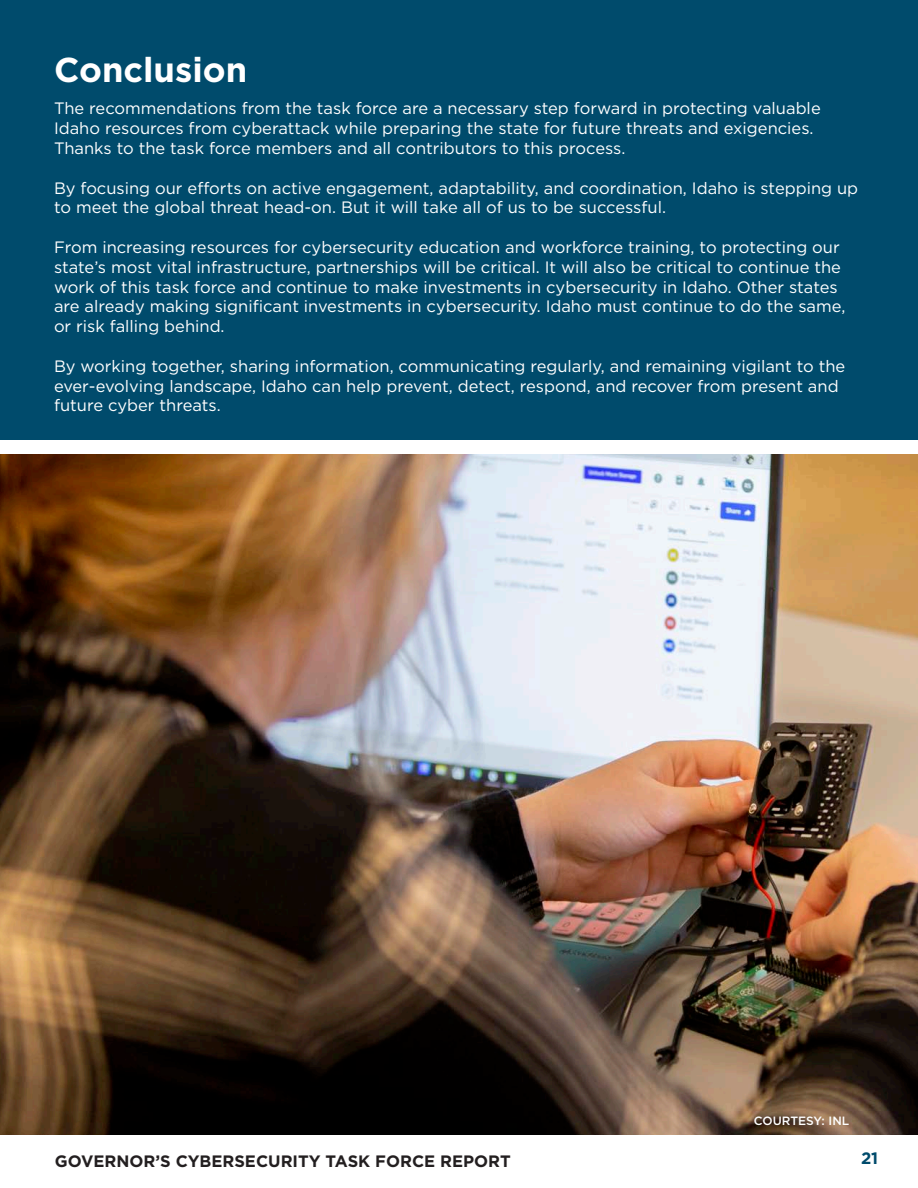
<style>
.page{position:relative;width:918px;height:1188px;background:#fff}
.page>*{position:absolute;margin:0;border:0;box-sizing:border-box;transform-origin:0 0}
.t1{font:700 34.5px "Gotham";color:#fff}
.t2{font:16.5px/19.8px "Gotham";color:#fff}
.t3{font:700 16.5px "Gotham";color:#231f20}
.t4{font:700 16.5px "Gotham";color:#004b6c}
.t5{font:500 12px "Gotham";color:#fff}
</style>
<div class="page">
<div style="left:0;top:0;width:918px;height:440px;background:#004b6c"></div>
<img style="left:0;top:455px;width:918px;height:680px">
<p class="t1" style="left:54px;top:47px;width:195px">Conclusion</p>
<p class="t2" style="left:54px;top:98px;width:768px">The recommendations from the task force are a necessary step forward in protecting valuable<br>Idaho resources from cyberattack while preparing the state for future threats and exigencies.<br>Thanks to the task force members and all contributors to this process.</p>
<p class="t2" style="left:54px;top:178px;width:806px">By focusing our efforts on active engagement, adaptability, and coordination, Idaho is stepping up to meet the global threat head-on. But it will take all of us to be successful.</p>
<p class="t2" style="left:54px;top:237px;width:793px">From increasing resources for cybersecurity education and workforce training, to protecting our state’s most vital infrastructure, partnerships will be critical. It will also be critical to continue the work of this task force and continue to make investments in cybersecurity in Idaho. Other states are already making significant investments in cybersecurity. Idaho must continue to do the same, or risk falling behind.</p>
<p class="t2" style="left:54px;top:356px;width:793px">By working together, sharing information, communicating regularly, and remaining vigilant to the ever-evolving landscape, Idaho can help prevent, detect, respond, and recover from present and future cyber threats.</p>
<p class="t5" style="left:754px;top:1113px;width:97px">COURTESY: INL</p>
<p class="t3" style="left:55px;top:1150px;width:457px">GOVERNOR’S CYBERSECURITY TASK FORCE REPORT</p>
<p class="t4" style="left:861px;top:1147px;width:19px">21</p>
</div>
